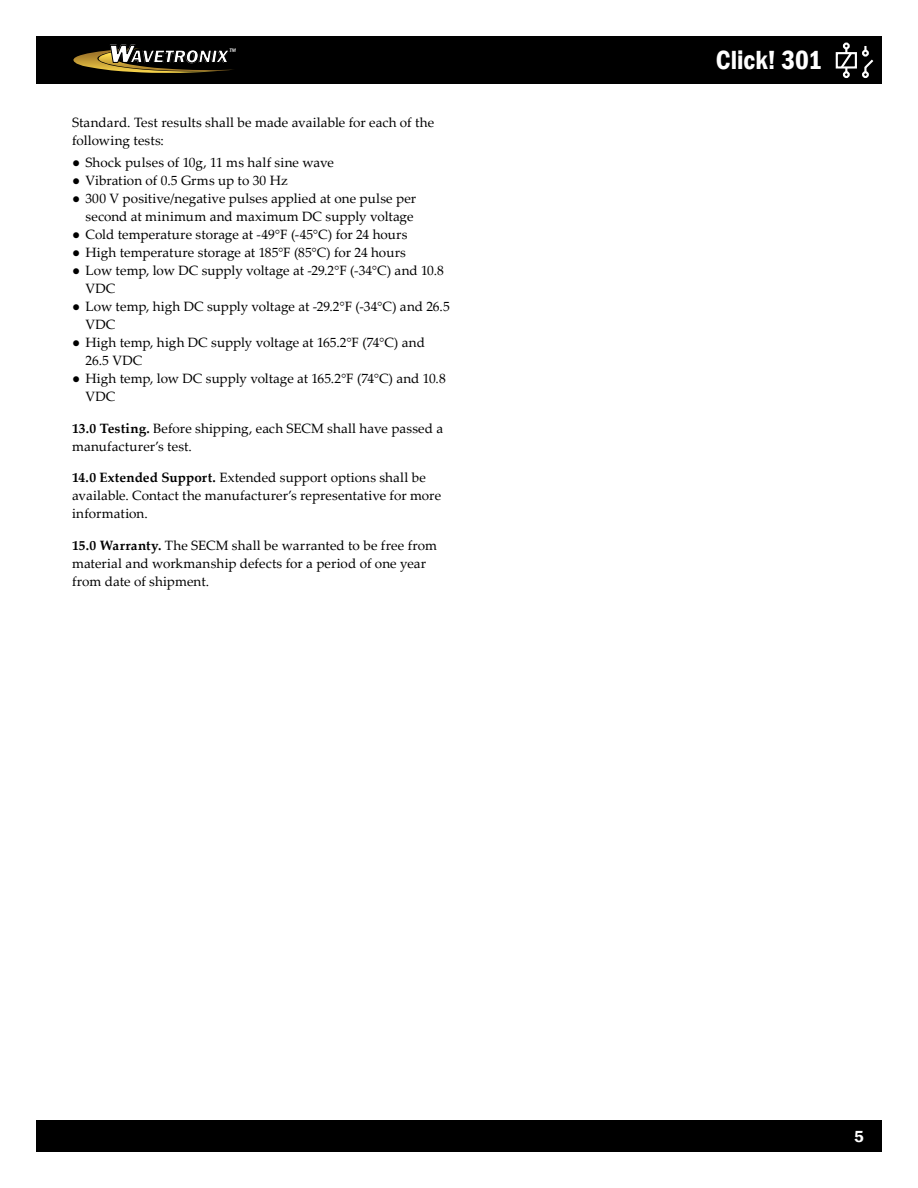
<style>
.page{position:relative;width:918px;height:1188px;background:#fff}
.page>*{position:absolute;margin:0;border:0;box-sizing:border-box;transform-origin:0 0}
.t1{font:600 condensed 27px "Franklin Gothic";letter-spacing:-.005em;color:#fff}
.t2{font:italic 800 18.75px "Franklin Gothic";color:#fff}
.t3{font:600 16.5px "Franklin Gothic";color:#fff}
.t4{font:13.5px/18px "Palatino Linotype";letter-spacing:.005em;color:#000}
.t5{font:italic 500 5.25px "Franklin Gothic";color:#fff}
.s1{font-size:34.5px}
.s2{font-weight:700}
</style>
<div class="page">
<div style="left:36px;top:36px;width:846px;height:48px;background:#000"></div>
<div style="left:36px;top:1121px;width:846px;height:31px;background:#000"></div>
<svg style="left:73px;top:48px;width:160px;height:25px"></svg>
<div style="left:836px;top:52px;width:21px;height:17px;border:2px solid #fff"></div>
<svg style="left:864px;top:46px;width:3px;height:4px"></svg>
<svg style="left:863px;top:59px;width:11px;height:14px"></svg>
<div style="left:843px;top:43px;width:7px;height:6px;border:2px solid #fff;border-radius:50%"></div>
<div style="left:843px;top:71px;width:7px;height:7px;border:2px solid #fff;border-radius:50%"></div>
<div style="left:862px;top:50px;width:7px;height:7px;border:2px solid #fff;border-radius:50%"></div>
<div style="left:862px;top:71px;width:7px;height:7px;border:2px solid #fff;border-radius:50%"></div>
<svg style="left:839px;top:48px;width:15px;height:24px"></svg>
<h2 class="t2" style="left:109px;top:44px;width:121px"><span class="s1">w</span>AVETRONIX</h2>
<p class="t5" style="left:229px;top:47px;width:8px">TM</p>
<p class="t4" style="left:72px;top:113px;width:364px">Standard. Test results shall be made available for each of the following tests:</p>
<p class="t4" style="left:72px;top:153px;width:264px">● Shock pulses of 10g, 11 ms half sine wave</p>
<p class="t4" style="left:72px;top:171px;width:217px">● Vibration of 0.5 Grms up to 30 Hz</p>
<p class="t4" style="left:72px;top:189px;width:346px;text-align:right">● 300 V positive/negative pulses applied at one pulse per second at minimum and maximum DC supply voltage</p>
<p class="t4" style="left:72px;top:225px;width:337px">● Cold temperature storage at -49°F (-45°C) for 24 hours</p>
<p class="t4" style="left:72px;top:243px;width:335px">● High temperature storage at 185°F (85°C) for 24 hours</p>
<p class="t4" style="left:86px;top:261px;width:360px;text-indent:-14px">● Low temp, low DC supply voltage at -29.2°F (-34°C) and 10.8<br>VDC</p>
<p class="t4" style="left:86px;top:297px;width:366px;text-indent:-14px">● Low temp, high DC supply voltage at -29.2°F (-34°C) and 26.5<br>VDC</p>
<p class="t4" style="left:86px;top:333px;width:341px;text-indent:-14px">● High temp, high DC supply voltage at 165.2°F (74°C) and<br>26.5 VDC</p>
<p class="t4" style="left:86px;top:369px;width:362px;text-indent:-14px">● High temp, low DC supply voltage at 165.2°F (74°C) and 10.8<br>VDC</p>
<p class="t4" style="left:72px;top:419px;width:373px"><span class="s2">13.0 Testing.</span> Before shipping, each SECM shall have passed a manufacturer’s test.</p>
<p class="t4" style="left:72px;top:468px;width:371px"><span class="s2">14.0 Extended Support.</span> Extended support options shall be available. Contact the manufacturer’s representative for more information.</p>
<p class="t4" style="left:72px;top:536px;width:367px"><span class="s2">15.0 Warranty.</span> The SECM shall be warranted to be free from material and workmanship defects for a period of one year from date of shipment.</p>
<h1 class="t1" style="left:716px;top:42px;width:107px">Click! 301</h1>
<p class="t3" style="left:854px;top:1126px;width:11px">5</p>
</div>
